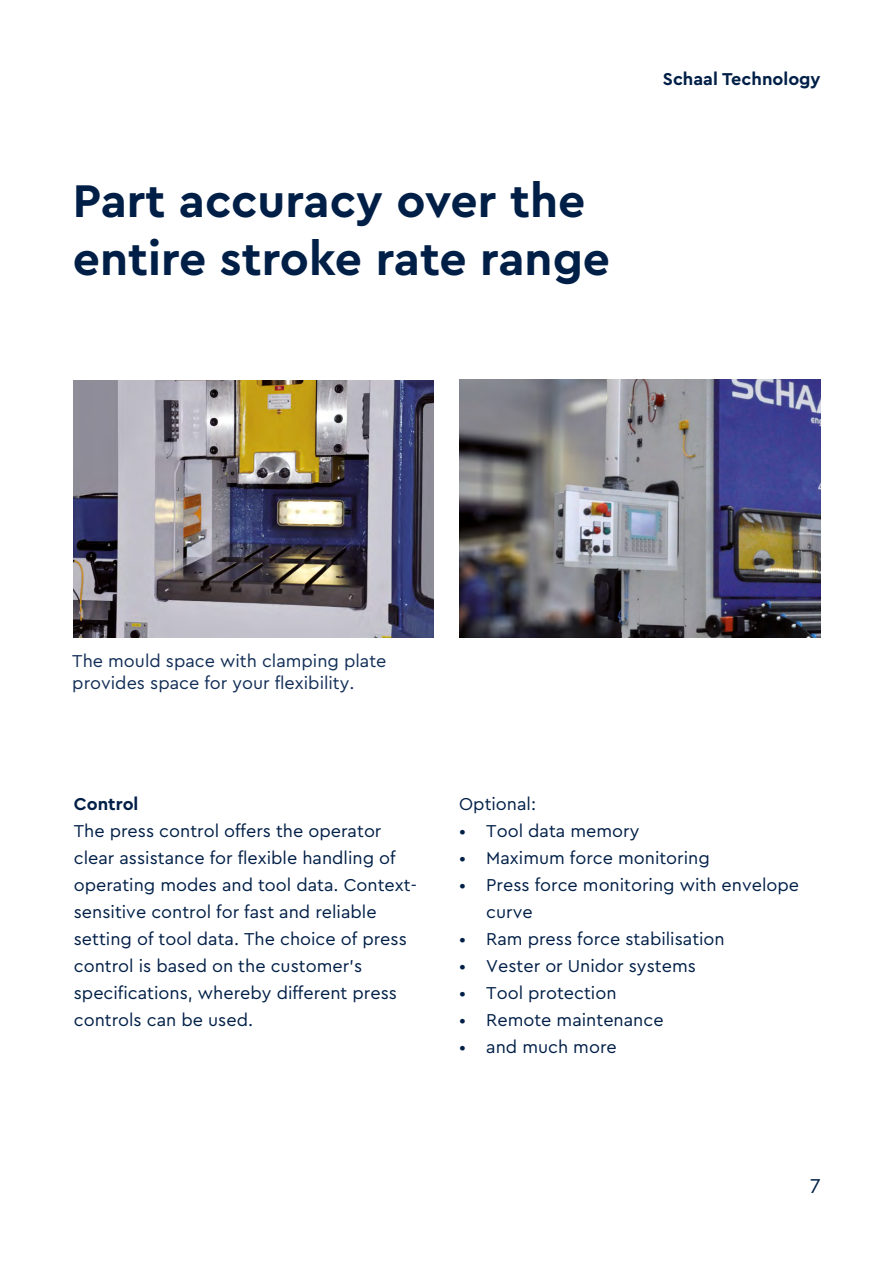
<style>
.page{position:relative;width:893px;height:1263px;background:#fff}
.page>*{position:absolute;margin:0;border:0;box-sizing:border-box;transform-origin:0 0}
.t1{font:700 48px/57.6px "Cera Pro";color:#001f47}
.t2{font:21px "Cera Pro";color:#001f47}
.t3{font:18px/27px "Cera Pro";color:#001f47}
.t4{font:18px/21.6px "Cera Pro";color:#112d56}
.t5{font:700 18px "Cera Pro";color:#001f47}
</style>
<div class="page">
<img style="left:74px;top:381px;width:360px;height:257px">
<img style="left:459px;top:380px;width:362px;height:258px">
<h1 class="t1" style="left:73px;top:170px;width:539px">Part accuracy over the entire stroke rate range</h1>
<p class="t5" style="left:663px;top:67px;width:159px">Schaal Technology</p>
<p class="t4" style="left:72px;top:650px;width:316px">The mould space with clamping plate provides space for your flexibility.</p>
<p class="t5" style="left:74px;top:792px;width:66px">Control</p>
<p class="t3" style="left:74px;top:817px;width:345px">The press control offers the operator clear assistance for flexible handling of operating modes and tool data. Context&shy;sensitive control for fast and reliable setting of tool data. The choice of press control is based on the customer's specifications, whereby different press controls can be used.</p>
<p class="t3" style="left:459px;top:790px;width:78px">Optional:</p>
<p class="t3" style="left:459px;top:817px;width:182px">• Tool data memory</p>
<p class="t3" style="left:459px;top:844px;width:252px">• Maximum force monitoring</p>
<p class="t3" style="left:486px;top:871px;width:314px;text-indent:-27px">• Press force monitoring with envelope curve</p>
<p class="t3" style="left:459px;top:925px;width:267px">• Ram press force stabilisation</p>
<p class="t3" style="left:459px;top:952px;width:238px">• Vester or Unidor systems</p>
<p class="t3" style="left:459px;top:979px;width:159px">• Tool protection</p>
<p class="t3" style="left:459px;top:1006px;width:206px">• Remote maintenance</p>
<p class="t3" style="left:459px;top:1033px;width:159px">• and much more</p>
<p class="t2" style="left:810px;top:1172px;width:12px">7</p>
</div>
